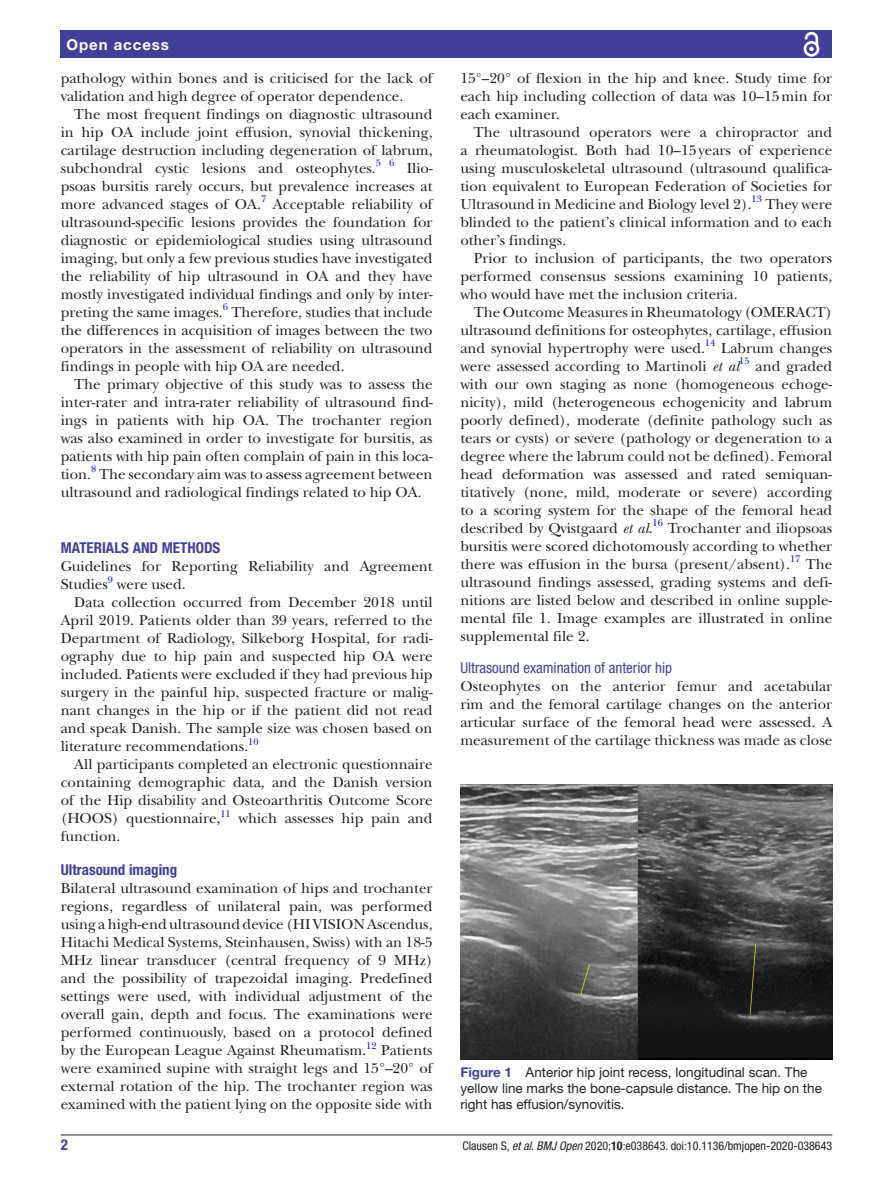
<style>
.page{position:relative;width:893px;height:1191px;background:#fff}
.page>*{position:absolute;margin:0;border:0;box-sizing:border-box;transform-origin:0 0}
.t1{font:15px/18px "New Baskerville";color:#231f20;text-align:justify}
.t2{font:700 condensed 15px "Helvetica Neue LT Std";color:#414099}
.t3{font:condensed 15px "Helvetica Neue LT Std";color:#414099}
.t4{font:700 15px "Helvetica Neue LT Std";letter-spacing:.065em;color:#fff}
.t5{font:13.5px/16.2px "Helvetica Neue LT Std";color:#231f20}
.t6{font:condensed 12px "Helvetica Neue LT Std";color:#231f20}
.t7{font:9.9px "New Baskerville";color:#00f}
.s1{font-style:italic}
.s2{font-weight:700;color:#414099}
.s3{font-weight:700}
</style>
<div class="page">
<hr style="left:61px;top:1134px;width:771px;height:1px;background:#231f20">
<div style="left:61px;top:31px;width:771px;height:27px;background:#414099"></div>
<svg style="left:803px;top:31px;width:17px;height:26px"></svg>
<img style="left:460px;top:784px;width:372px;height:275px">
<p class="t4" style="left:66px;top:35px;width:104px">Open access</p>
<p class="t1" style="left:61px;top:69px;width:373px">pathology within bones and is criticised for the lack of validation and high degree of operator dependence.</p>
<p class="t1" style="left:61px;top:105px;width:373px;text-indent:14px">The most frequent findings on diagnostic ultrasound in hip OA include joint effusion, synovial thickening, cartilage destruction including degeneration of labrum, subchondral cystic lesions and osteophytes.</p>
<p class="t7" style="left:376px;top:157px;width:20px">5 6</p>
<p class="t1" style="left:61px;top:159px;width:373px;text-indent:346px">Ilio&shy;psoas bursitis rarely occurs, but prevalence increases at more advanced stages of OA.</p>
<p class="t7" style="left:261px;top:193px;width:7px">7</p>
<p class="t1" style="left:61px;top:195px;width:373px;text-indent:212px">Acceptable reliability of ultrasound-specific lesions provides the foundation for diagnostic or epidemiological studies using ultrasound imaging, but only a few previous studies have investigated the reliability of hip ultrasound in OA and they have mostly investigated individual findings and only by inter&shy;preting the same images.</p>
<p class="t7" style="left:223px;top:301px;width:7px">6</p>
<p class="t1" style="left:61px;top:303px;width:373px;text-indent:171px">Therefore, studies that include the differences in acquisition of images between the two operators in the assessment of reliability on ultrasound findings in people with hip OA are needed.</p>
<p class="t1" style="left:61px;top:375px;width:373px;text-indent:14px">The primary objective of this study was to assess the inter-rater and intra-rater reliability of ultrasound find&shy;ings in patients with hip OA. The trochanter region was also examined in order to investigate for bursitis, as patients with hip pain often complain of pain in this loca&shy;tion.<sup>8</sup> The secondary aim was to assess agreement between ultrasound and radiological findings related to hip OA.</p>
<p class="t2" style="left:61px;top:539px;width:161px">MATERIALS AND METHODS</p>
<p class="t1" style="left:61px;top:557px;width:373px">Guidelines for Reporting Reliability and Agreement<br>Studies<sup>9</sup> were used.</p>
<p class="t1" style="left:61px;top:593px;width:373px;text-indent:14px">Data collection occurred from December 2018 until April 2019. Patients older than 39 years, referred to the Department of Radiology, Silkeborg Hospital, for radi&shy;ography due to hip pain and suspected hip OA were included. Patients were excluded if they had previous hip surgery in the painful hip, suspected fracture or malig&shy;nant changes in the hip or if the patient did not read and speak Danish. The sample size was chosen based on literature recommendations.</p>
<p class="t7" style="left:248px;top:735px;width:12px">10</p>
<p class="t1" style="left:61px;top:755px;width:373px;text-indent:14px">All participants completed an electronic questionnaire containing demographic data, and the Danish version of the Hip disability and Osteoarthritis Outcome Score (HOOS) questionnaire,</p>
<p class="t7" style="left:220px;top:807px;width:12px">11</p>
<p class="t1" style="left:238px;top:809px;width:196px">which assesses hip pain and</p>
<p class="t1" style="left:61px;top:827px;width:61px">function.</p>
<p class="t2" style="left:61px;top:861px;width:118px">Ultrasound imaging</p>
<p class="t1" style="left:61px;top:879px;width:373px">Bilateral ultrasound examination of hips and trochanter regions, regardless of unilateral pain, was performed using a high-end ultrasound device (HI VISION Ascendus, Hitachi Medical Systems, Steinhausen, Swiss) with an 18-5<br>MHz linear transducer (central frequency of 9 MHz) and the possibility of trapezoidal imaging. Predefined settings were used, with individual adjustment of the overall gain, depth and focus. The examinations were performed continuously, based on a protocol defined by the European League Against Rheumatism.</p>
<p class="t7" style="left:366px;top:1039px;width:12px">12</p>
<p class="t1" style="left:61px;top:1041px;width:373px;text-indent:320px">Patients were examined supine with straight legs and 15°–20° of external rotation of the hip. The trochanter region was examined with the patient lying on the opposite side with</p>
<p class="t1" style="left:460px;top:69px;width:373px">15°–20° of flexion in the hip and knee. Study time for each hip including collection of data was 10–15min for each examiner.</p>
<p class="t1" style="left:460px;top:123px;width:373px;text-indent:14px">The ultrasound operators were a chiropractor and a rheumatologist. Both had 10–15years of experience using musculoskeletal ultrasound (ultrasound qualifica&shy;tion equivalent to European Federation of Societies for Ultrasound in Medicine and Biology level 2).</p>
<p class="t7" style="left:752px;top:193px;width:12px">13</p>
<p class="t1" style="left:460px;top:195px;width:373px;text-indent:305px">They were blinded to the patient’s clinical information and to each other’s findings.</p>
<p class="t1" style="left:460px;top:249px;width:373px;text-indent:14px">Prior to inclusion of participants, the two operators performed consensus sessions examining 10 patients, who would have met the inclusion criteria.</p>
<p class="t1" style="left:460px;top:303px;width:373px;text-indent:14px">The Outcome Measures in Rheumatology (OMERACT) ultrasound definitions for osteophytes, cartilage, effusion and synovial hypertrophy were used.</p>
<p class="t7" style="left:705px;top:337px;width:12px">14</p>
<p class="t1" style="left:460px;top:339px;width:373px;text-indent:261px">Labrum changes were assessed according to Martinoli <span class="s1">et al</span></p>
<p class="t7" style="left:739px;top:355px;width:12px">15</p>
<p class="t1" style="left:460px;top:357px;width:373px;text-indent:295px">and graded with our own staging as none (homogeneous echoge&shy;nicity), mild (heterogeneous echogenicity and labrum poorly defined), moderate (definite pathology such as tears or cysts) or severe (pathology or degeneration to a degree where the labrum could not be defined). Femoral head deformation was assessed and rated semiquan&shy;titatively (none, mild, moderate or severe) according to a scoring system for the shape of the femoral head described by Qvistgaard <span class="s1">et al</span>.<sup>16</sup> Trochanter and iliopsoas bursitis were scored dichotomously according to whether there was effusion in the bursa (present/absent).</p>
<p class="t7" style="left:790px;top:553px;width:12px">17</p>
<p class="t1" style="left:460px;top:555px;width:373px;text-indent:345px">The ultrasound findings assessed, grading systems and defi&shy;nitions are listed below and described in online supple&shy;mental file 1. Image examples are illustrated in online supplemental file 2.</p>
<p class="t3" style="left:460px;top:659px;width:213px">Ultrasound examination of anterior hip</p>
<p class="t1" style="left:460px;top:677px;width:373px">Osteophytes on the anterior femur and acetabular rim and the femoral cartilage changes on the anterior articular surface of the femoral head were assessed. A measurement of the cartilage thickness was made as close</p>
<p class="t5" style="left:460px;top:1063px;width:363px"><span class="s2">Figure 1</span> Anterior hip joint recess, longitudinal scan. The yellow line marks the bone-capsule distance. The hip on the right has effusion/synovitis.</p>
<p class="t2" style="left:61px;top:1135px;width:9px">2</p>
<p class="t6" style="left:463px;top:1138px;width:371px">Clausen S, <span class="s1">et al</span>. <span class="s1">BMJ Open</span> 2020;<span class="s3">10</span>:e038643. doi:10.1136/bmjopen-2020-038643</p>
</div>
